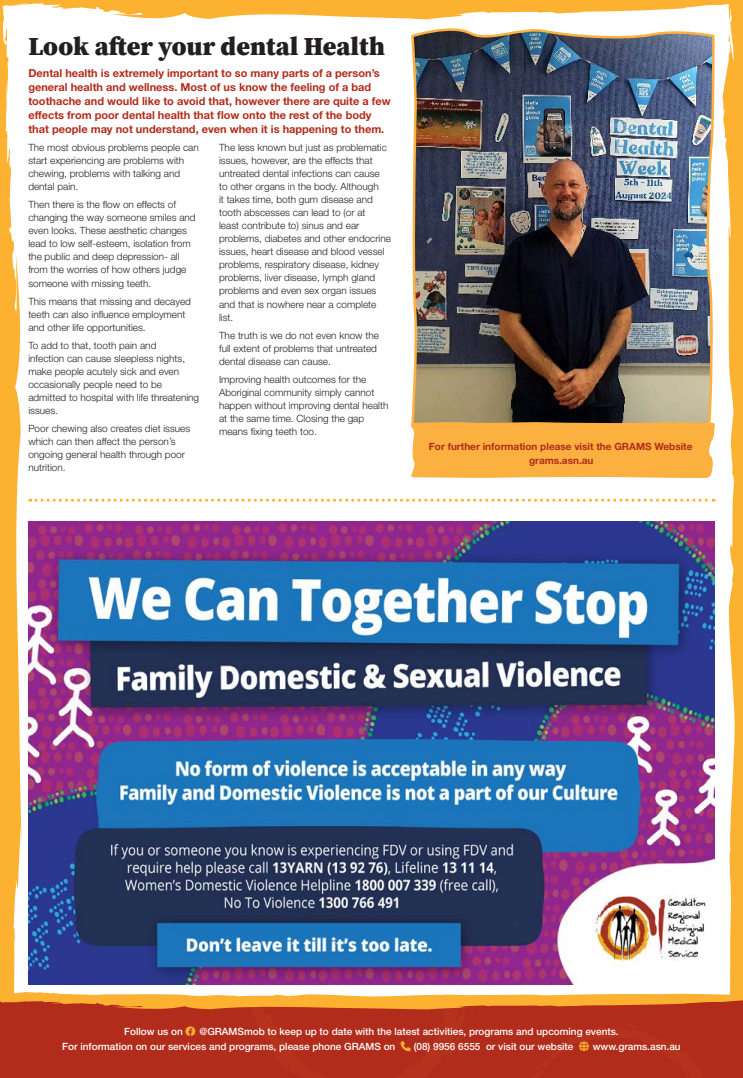
<style>
.page{position:relative;width:743px;height:1078px;background:#fff}
.page>*{position:absolute;margin:0;border:0;box-sizing:border-box;transform-origin:0 0}
.t1{font:26px "Source Serif Variable";color:#231f20}
.t2{font:700 11px/14px "Helvetica Neue LT Std";color:#b22c1c}
.t3{font:300 10px/13px "Helvetica Neue LT Std";color:#231f20}
.t4{font:500 10px/15px "Helvetica Neue LT Std";color:#fff;text-align:center}
.t5{font:700 10px/14px "Helvetica Neue LT Std";color:#b22c1c;text-align:center}
.s1{color:#fcb131}
</style>
<div class="page">
<img style="left:0;top:0;width:743px;height:1077px">
<h1 class="t1" style="left:28px;top:29px;width:358px">Look after your dental Health</h1>
<p class="t2" style="left:28px;top:66px;width:364px">Dental health is extremely important to so many parts of a person’s general health and wellness. Most of us know the feeling of a bad toothache and would like to avoid that, however there are quite a few effects from poor dental health that flow onto the rest of the body that people may not understand, even when it is happening to them.</p>
<p class="t3" style="left:28px;top:141px;width:172px">The most obvious problems people can start experiencing are problems with chewing, problems with talking and dental pain.</p>
<p class="t3" style="left:28px;top:198px;width:169px">Then there is the flow on effects of changing the way someone smiles and even looks. These aesthetic changes lead to low self-esteem, isolation from the public and deep depression- all from the worries of how others judge someone with missing teeth.</p>
<p class="t3" style="left:28px;top:294px;width:164px">This means that missing and decayed teeth can also influence employment and other life opportunities.</p>
<p class="t3" style="left:28px;top:338px;width:172px">To add to that, tooth pain and<br>infection can cause sleepless nights, make people acutely sick and even occasionally people need to be admitted to hospital with life threatening issues.</p>
<p class="t3" style="left:28px;top:421px;width:163px">Poor chewing also creates diet issues which can then affect the person’s ongoing general health through poor nutrition.</p>
<p class="t3" style="left:219px;top:141px;width:173px">The less known but just as problematic issues, however, are the effects that untreated dental infections can cause<br>to other organs in the body. Although<br>it takes time, both gum disease and tooth abscesses can lead to (or at<br>least contribute to) sinus and ear problems, diabetes and other endocrine issues, heart disease and blood vessel problems, respiratory disease, kidney problems, liver disease, lymph gland problems and even sex organ issues and that is nowhere near a complete list.</p>
<p class="t3" style="left:219px;top:328px;width:161px">The truth is we do not even know the full extent of problems that untreated dental disease can cause.</p>
<p class="t3" style="left:219px;top:372px;width:171px">Improving health outcomes for the Aboriginal community simply cannot happen without improving dental health at the same time. Closing the gap means fixing teeth too.</p>
<p class="t5" style="left:429px;top:439px;width:265px">For further information please visit the GRAMS Website grams.asn.au</p>
<p class="t4" style="left:62px;top:1023px;width:620px">Follow us on <span class="s1">□□</span> @GRAMSmob to keep up to date with the latest activities, programs and upcoming events.<br>For information on our services and programs, please phone GRAMS on <span class="s1">□■</span> (08) 9956 6555 or visit our website <span class="s1">●□</span> www.grams.asn.au</p>
</div>
